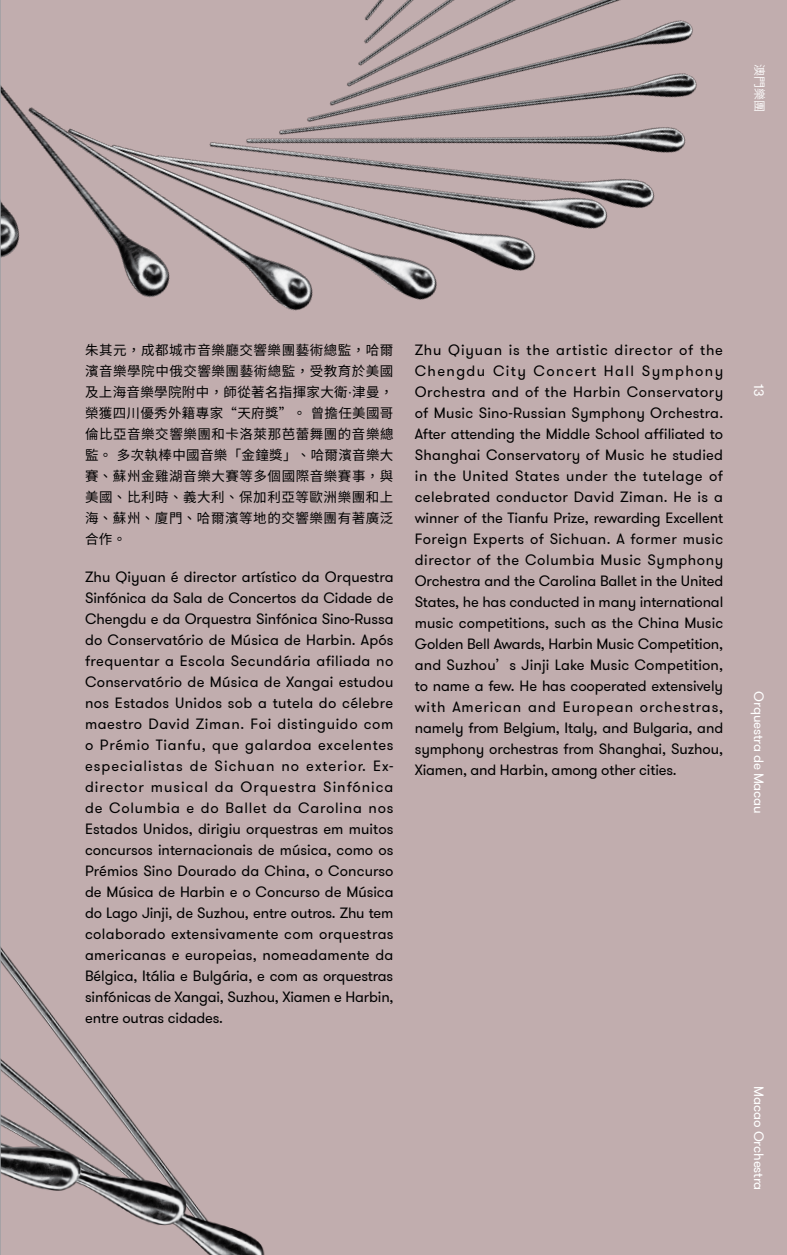
<style>
.page{position:relative;width:787px;height:1255px;background:#fff}
.page>*{position:absolute;margin:0;border:0;box-sizing:border-box;transform-origin:0 0}
.t1{font:14.85px/21px "GT Walsheim Pro";letter-spacing:-.01em;color:#000;text-align:justify}
.t2{font:13.5px/21px "Noto Sans CJ Ktc";letter-spacing:.04em;color:#000;text-align:justify}
.t3{font:13.5px "GT Walsheim Pro";letter-spacing:-.015em;color:#fff}
.t4{font:600 12px "Noto Sans CJ Ktc";color:#fff}
.s1{font-family:"GT Walsheim";font-weight:300}
.s2{font-family:"Noto Sans CJ Ktc";font-weight:500;font-size:13.5px}
</style>
<div class="page">
<div style="left:0;top:0;width:787px;height:1254px;background:#c1adae"></div>
<img style="left:1px;top:0;width:696px;height:311px">
<img style="left:1px;top:947px;width:264px;height:307px">
<hr style="left:0;top:0;width:1px;height:1254px;background:#9d9fa2">
<p class="t4" style="left:766px;top:64px;width:49px;rotate:90deg">澳門樂團</p>
<p class="t2" style="left:85px;top:340px;width:310px">朱其元，成都城市音樂廳交響樂團藝術總監，哈爾濱音樂學院中俄交響樂團藝術總監，受教育於美國及上海音樂學院附中，師從著名指揮家大衛<span class="s1">·</span>津曼，榮獲四川優秀外籍專家“天府獎”。曾擔任美國哥倫比亞音樂交響樂團和卡洛萊那芭蕾舞團的音樂總監。多次執棒中國音樂「金鐘獎」、哈爾濱音樂大賽、蘇州金雞湖音樂大賽等多個國際音樂賽事，與美國、比利時、義大利、保加利亞等歐洲樂團和上海、蘇州、廈門、哈爾濱等地的交響樂團有著廣泛合作。</p>
<p class="t1" style="left:85px;top:567px;width:310px">Zhu Qiyuan é director artístico da Orquestra Sinfónica da Sala de Concertos da Cidade de Chengdu e da Orquestra Sinfónica Sino-Russa do Conservatório de Música de Harbin. Após frequentar a Escola Secundária afiliada no Conservatório de Música de Xangai estudou nos Estados Unidos sob a tutela do célebre maestro David Ziman. Foi distinguido com o Prémio Tianfu, que galardoa excelentes especialistas de Sichuan no exterior. Ex&shy;director musical da Orquestra Sinfónica de Columbia e do Ballet da Carolina nos Estados Unidos, dirigiu orquestras em muitos concursos internacionais de música, como os Prémios Sino Dourado da China, o Concurso de Música de Harbin e o Concurso de Música do Lago Jinji, de Suzhou, entre outros. Zhu tem colaborado extensivamente com orquestras americanas e europeias, nomeadamente da Bélgica, Itália e Bulgária, e com as orquestras sinfónicas de Xangai, Suzhou, Xiamen e Harbin, entre outras cidades.</p>
<p class="t1" style="left:415px;top:340px;width:310px">Zhu Qiyuan is the artistic director of the Chengdu City Concert Hall Symphony Orchestra and of the Harbin Conservatory of Music Sino-Russian Symphony Orchestra.<br>After attending the Middle School affiliated to Shanghai Conservatory of Music he studied in the United States under the tutelage of celebrated conductor David Ziman. He is a winner of the Tianfu Prize, rewarding Excellent Foreign Experts of Sichuan. A former music director of the Columbia Music Symphony Orchestra and the Carolina Ballet in the United States, he has conducted in many international music competitions, such as the China Music Golden Bell Awards, Harbin Music Competition, and Suzhou<span class="s2">’</span>s Jinji Lake Music Competition, to name a few. He has cooperated extensively with American and European orchestras, namely from Belgium, Italy, and Bulgaria, and symphony orchestras from Shanghai, Suzhou, Xiamen, and Harbin, among other cities.</p>
<p class="t3" style="left:767px;top:384px;width:14px;rotate:90deg">13</p>
<p class="t3" style="left:767px;top:691px;width:124px;rotate:90deg">Orquestra de Macau</p>
<p class="t3" style="left:767px;top:1086px;width:106px;rotate:90deg">Macao Orchestra</p>
</div>
